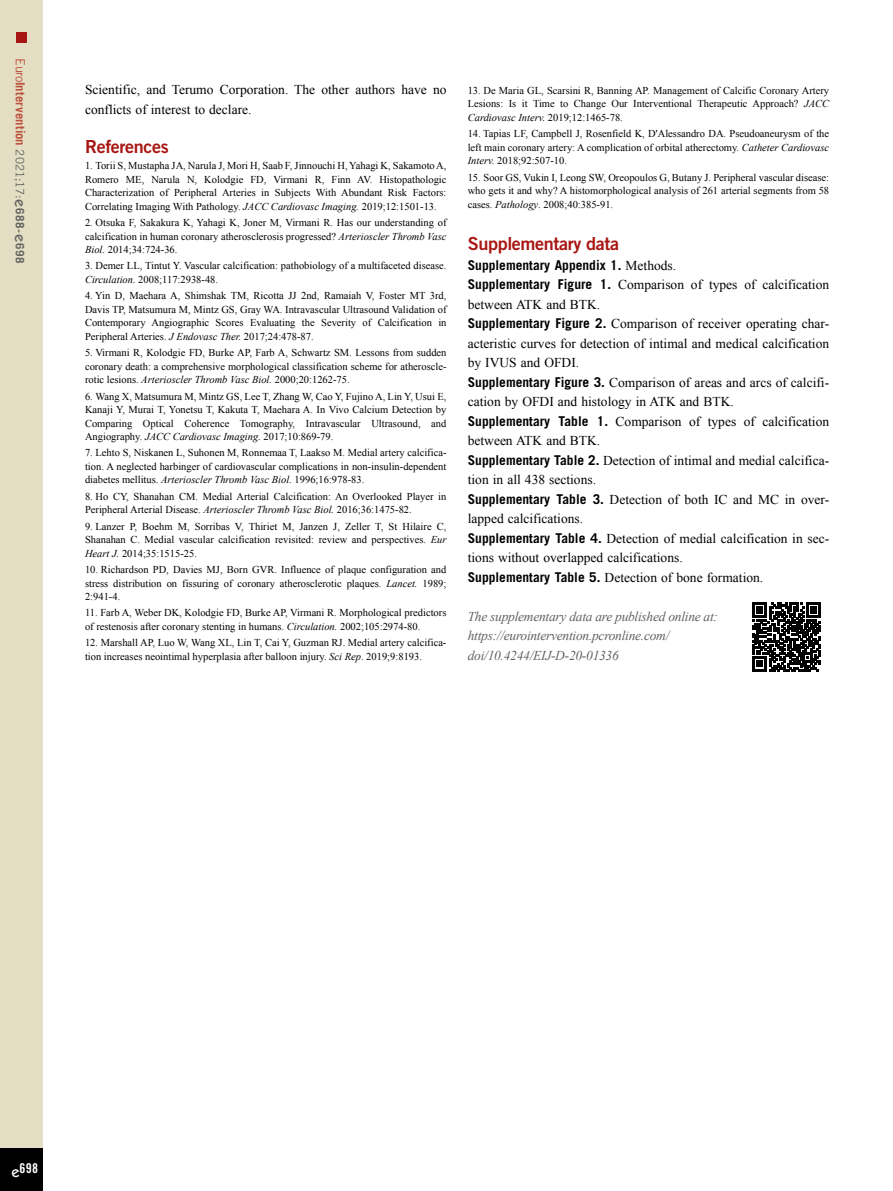
<style>
.page{position:relative;width:893px;height:1191px;background:#fff}
.page>*{position:absolute;margin:0;border:0;box-sizing:border-box;transform-origin:0 0}
.t1{font:18px "Trade Gothic LT Std Bd 2";letter-spacing:-.02em;color:#a81613}
.t2{font:13.5px/19.5px "Times New Roman";color:#000}
.t3{font:italic 13.5px/19.5px "Times New Roman";letter-spacing:-.02em;color:#626261}
.t4{font:700 13.5px "Trade Gothic LT Std";color:#000}
.t5{font:13.5px "Trade Gothic LT Std Bd Cn 20";color:#fff}
.t6{font:700 12.75px "Trade Gothic LT Std";letter-spacing:.005em;color:#bc523c}
.t7{font:10.5px/13.5px "Times New Roman";color:#000;text-align:justify}
.s1{font-weight:400}
.s2{font-weight:400;font-size:11.7px;color:#626261}
.s3{font-family:"ITC Kabel Std";font-weight:500;font-size:15px;color:#626261}
.s4{font-size:11.7px;color:#626261}
.s5{font-style:italic}
.s6{font-family:"Times New Roman";font-weight:400}
.s7{font-family:"Trade Gothic LT Std";font-weight:700}
.s8{font-family:"ITC Kabel Std";font-weight:500;font-size:15px}
</style>
<div class="page">
<div style="left:0;top:0;width:43px;height:1191px;background:#e4dfc4"></div>
<div style="left:0;top:1148px;width:43px;height:43px;background:#000"></div>
<div style="left:16px;top:32px;width:10px;height:10px;background:#a81613"></div>
<svg style="left:752px;top:603px;width:69px;height:68px"></svg>
<p class="t6" style="left:28px;top:58px;width:207px;rotate:90deg"><span class="s1">Euro</span>Intervention <span class="s2">2021;17:</span><span class="s3">e</span><span class="s4">688-</span><span class="s3">e</span><span class="s4">698</span></p>
<p class="t2" style="left:85px;top:80px;width:363px">Scientific, and Terumo Corporation. The other authors have no conflicts of interest to declare.</p>
<h1 class="t1" style="left:85px;top:135px;width:85px">References</h1>
<p class="t7" style="left:85px;top:159px;width:363px">1. Torii S, Mustapha JA, Narula J, Mori H, Saab F, Jinnouchi H, Yahagi K, Sakamoto A, Romero ME, Narula N, Kolodgie FD, Virmani R, Finn AV. Histopathologic Characterization of Peripheral Arteries in Subjects With Abundant Risk Factors:<br>Correlating Imaging With Pathology. <span class="s5">JACC Cardiovasc Imaging.</span> 2019;12:1501-13.</p>
<p class="t7" style="left:85px;top:216px;width:363px">2. Otsuka F, Sakakura K, Yahagi K, Joner M, Virmani R. Has our understanding of calcification in human coronary atherosclerosis progressed? <span class="s5">Arterioscler Thromb Vasc Biol.</span> 2014;34:724-36.</p>
<p class="t7" style="left:85px;top:259px;width:363px">3. Demer LL, Tintut Y. Vascular calcification: pathobiology of a multifaceted disease.<br><span class="s5">Circulation.</span> 2008;117:2938-48.</p>
<p class="t7" style="left:85px;top:289px;width:363px">4. Yin D, Maehara A, Shimshak TM, Ricotta JJ 2nd, Ramaiah V, Foster MT 3rd, Davis TP, Matsumura M, Mintz GS, Gray WA. Intravascular Ultrasound Validation of Contemporary Angiographic Scores Evaluating the Severity of Calcification in Peripheral Arteries. <span class="s5">J Endovasc Ther.</span> 2017;24:478-87.</p>
<p class="t7" style="left:85px;top:346px;width:363px">5. Virmani R, Kolodgie FD, Burke AP, Farb A, Schwartz SM. Lessons from sudden coronary death: a comprehensive morphological classification scheme for atheroscle&shy;rotic lesions. <span class="s5">Arterioscler Thromb Vasc Biol.</span> 2000;20:1262-75.</p>
<p class="t7" style="left:85px;top:389px;width:363px">6. Wang X, Matsumura M, Mintz GS, Lee T, Zhang W, Cao Y, Fujino A, Lin Y, Usui E, Kanaji Y, Murai T, Yonetsu T, Kakuta T, Maehara A. In Vivo Calcium Detection by Comparing Optical Coherence Tomography, Intravascular Ultrasound, and Angiography. <span class="s5">JACC Cardiovasc Imaging.</span> 2017;10:869-79.</p>
<p class="t7" style="left:85px;top:446px;width:363px">7. Lehto S, Niskanen L, Suhonen M, Ronnemaa T, Laakso M. Medial artery calcifica&shy;tion. A neglected harbinger of cardiovascular complications in non-insulin-dependent diabetes mellitus. <span class="s5">Arterioscler Thromb Vasc Biol.</span> 1996;16:978-83.</p>
<p class="t7" style="left:85px;top:489px;width:363px">8. Ho CY, Shanahan CM. Medial Arterial Calcification: An Overlooked Player in<br>Peripheral Arterial Disease. <span class="s5">Arterioscler Thromb Vasc Biol.</span> 2016;36:1475-82.</p>
<p class="t7" style="left:85px;top:519px;width:363px">9. Lanzer P, Boehm M, Sorribas V, Thiriet M, Janzen J, Zeller T, St Hilaire C, Shanahan C. Medial vascular calcification revisited: review and perspectives. <span class="s5">Eur Heart J.</span> 2014;35:1515-25.</p>
<p class="t7" style="left:85px;top:562px;width:363px">10. Richardson PD, Davies MJ, Born GVR. Influence of plaque configuration and stress distribution on fissuring of coronary atherosclerotic plaques. <span class="s5">Lancet.</span> 1989; 2:941-4.</p>
<p class="t7" style="left:85px;top:606px;width:363px">11. Farb A, Weber DK, Kolodgie FD, Burke AP, Virmani R. Morphological predictors of restenosis after coronary stenting in humans. <span class="s5">Circulation.</span> 2002;105:2974-80.</p>
<p class="t7" style="left:85px;top:636px;width:363px">12. Marshall AP, Luo W, Wang XL, Lin T, Cai Y, Guzman RJ. Medial artery calcifica&shy;tion increases neointimal hyperplasia after balloon injury. <span class="s5">Sci Rep</span>. 2019;9:8193.</p>
<p class="t7" style="left:468px;top:83px;width:363px">13. De Maria GL, Scarsini R, Banning AP. Management of Calcific Coronary Artery Lesions: Is it Time to Change Our Interventional Therapeutic Approach? <span class="s5">JACC Cardiovasc Interv.</span> 2019;12:1465-78.</p>
<p class="t7" style="left:468px;top:127px;width:363px">14. Tapias LF, Campbell J, Rosenfield K, D'Alessandro DA. Pseudoaneurysm of the left main coronary artery: A complication of orbital atherectomy. <span class="s5">Catheter Cardiovasc Interv.</span> 2018;92:507-10.</p>
<p class="t7" style="left:468px;top:170px;width:363px">15. Soor GS, Vukin I, Leong SW, Oreopoulos G, Butany J. Peripheral vascular disease: who gets it and why? A histomorphological analysis of 261 arterial segments from 58 cases. <span class="s5">Pathology</span>. 2008;40:385-91.</p>
<h1 class="t1" style="left:468px;top:233px;width:153px">Supplementary data</h1>
<p class="t4" style="left:468px;top:257px;width:210px">Supplementary Appendix 1. <span class="s6">Methods.</span></p>
<p class="t2" style="left:468px;top:275px;width:363px"><span class="s7">Supplementary Figure 1.</span> Comparison of types of calcification between ATK and BTK.<br><span class="s7">Supplementary Figure 2.</span> Comparison of receiver operating char&shy;acteristic curves for detection of intimal and medical calcification by IVUS and OFDI.<br><span class="s7">Supplementary Figure 3.</span> Comparison of areas and arcs of calcifi&shy;cation by OFDI and histology in ATK and BTK.<br><span class="s7">Supplementary Table 1.</span> Comparison of types of calcification between ATK and BTK.<br><span class="s7">Supplementary Table 2.</span> Detection of intimal and medial calcifica&shy;tion in all 438 sections.<br><span class="s7">Supplementary Table 3.</span> Detection of both IC and MC in over&shy;lapped calcifications.<br><span class="s7">Supplementary Table 4.</span> Detection of medial calcification in sec&shy;tions without overlapped calcifications.<br><span class="s7">Supplementary Table 5.</span> Detection of bone formation.</p>
<p class="t3" style="left:468px;top:606px;width:252px">The supplementary data are published online at: https://eurointervention.pcronline.com/ doi/10.4244/EIJ-D-20-01336</p>
<p class="t5" style="left:11px;top:1160px;width:28px"><span class="s8">e</span>698</p>
</div>
